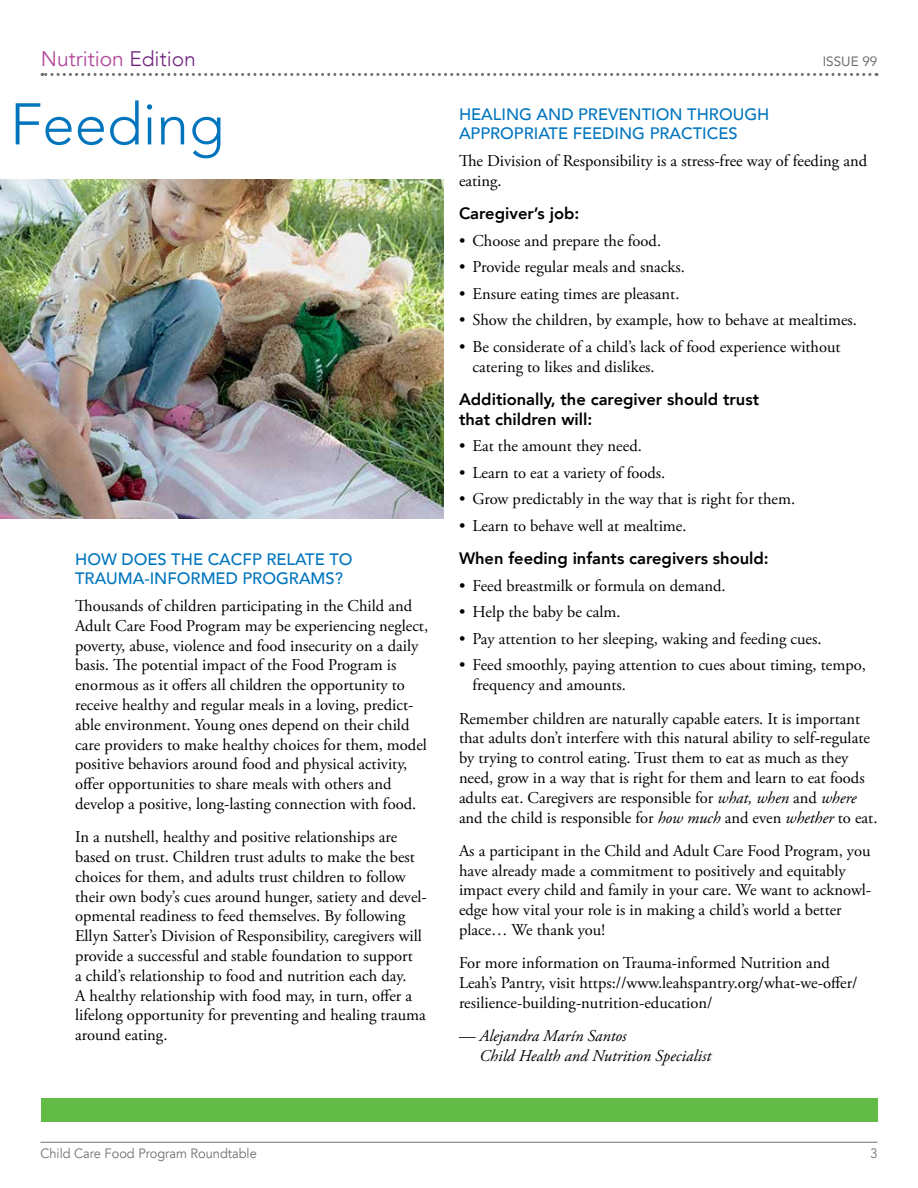
<style>
.page{position:relative;width:918px;height:1188px;background:#fff}
.page>*{position:absolute;margin:0;border:0;box-sizing:border-box;transform-origin:0 0}
.t1{font:300 58.2px "Avenir";color:#0075be}
.t2{font:21px "Avenir";color:#b44a9c}
.t3{font:16.5px/19.8px "Adobe Garamond Pro";color:#000}
.t4{font:800 16.5px/19.8px "Avenir";color:#000}
.t5{font:500 16.5px/19.8px "Avenir";color:#0075be}
.t6{font:italic 16.5px/19.8px "Adobe Garamond Pro";color:#000}
.t7{font:13.5px "Avenir";color:#6d6e71;scale:.95 1}
.t8{font:13.5px "Avenir";color:#6d6e71}
.s1{font-weight:300;color:#6f247e}
.s2{font-style:italic}
.s3{font-style:normal}
</style>
<div class="page">
<hr style="left:40px;top:1142px;width:838px;height:1px;background:#6d6e71">
<svg style="left:42px;top:73px;width:828px;height:3px"></svg>
<img style="left:0;top:179px;width:444px;height:339px">
<div style="left:41px;top:1098px;width:837px;height:23px;background:#62bb46"></div>
<p class="t2" style="left:41px;top:46px;width:157px">Nutrition <span class="s1">Edition</span></p>
<p class="t8" style="left:823px;top:50px;width:56px">ISSUE 99</p>
<h1 class="t1" style="left:10px;top:90px;width:216px">Feeding</h1>
<p class="t5" style="left:459px;top:103px;width:312px">HEALING AND PREVENTION THROUGH<br>APPROPRIATE FEEDING PRACTICES</p>
<p class="t3" style="left:459px;top:151px;width:410px">The Division of Responsibility is a stress-free way of feeding and eating.</p>
<p class="t4" style="left:459px;top:204px;width:122px">Caregiver’s job:</p>
<p class="t3" style="left:459px;top:231px;width:204px">• Choose and prepare the food.</p>
<p class="t3" style="left:459px;top:258px;width:227px">• Provide regular meals and snacks.</p>
<p class="t3" style="left:459px;top:284px;width:222px">• Ensure eating times are pleasant.</p>
<p class="t3" style="left:459px;top:311px;width:400px">• Show the children, by example, how to behave at mealtimes.</p>
<p class="t3" style="left:472px;top:337px;width:370px;text-indent:-13px">• Be considerate of a child’s lack of food experience without catering to likes and dislikes.</p>
<p class="t4" style="left:459px;top:389px;width:302px">Additionally, the caregiver should trust that children will:</p>
<p class="t3" style="left:459px;top:437px;width:184px">• Eat the amount they need.</p>
<p class="t3" style="left:459px;top:463px;width:208px">• Learn to eat a variety of foods.</p>
<p class="t3" style="left:459px;top:490px;width:338px">• Grow predictably in the way that is right for them.</p>
<p class="t3" style="left:459px;top:516px;width:229px">• Learn to behave well at mealtime.</p>
<p class="t4" style="left:459px;top:549px;width:311px">When feeding infants caregivers should:</p>
<p class="t3" style="left:459px;top:576px;width:268px">• Feed breastmilk or formula on demand.</p>
<p class="t3" style="left:459px;top:603px;width:163px">• Help the baby be calm.</p>
<p class="t3" style="left:459px;top:629px;width:364px">• Pay attention to her sleeping, waking and feeding cues.</p>
<p class="t3" style="left:472px;top:656px;width:395px;text-indent:-13px">• Feed smoothly, paying attention to cues about timing, tempo, frequency and amounts.</p>
<p class="t3" style="left:459px;top:709px;width:420px">Remember children are naturally capable eaters. It is important that adults don’t interfere with this natural ability to self-regulate by trying to control eating. Trust them to eat as much as they need, grow in a way that is right for them and learn to eat foods adults eat. Caregivers are responsible for <span class="s2">what, when</span> and <span class="s2">where </span>and the child is responsible for <span class="s2">how much</span> and even <span class="s2">whether</span> to eat.</p>
<p class="t3" style="left:459px;top:841px;width:414px">As a participant in the Child and Adult Care Food Program, you have already made a commitment to positively and equitably impact every child and family in your care. We want to acknowl&shy;edge how vital your role is in making a child’s world a better place… We thank you!</p>
<p class="t3" style="left:459px;top:954px;width:400px">For more information on Trauma-informed Nutrition and<br>Leah’s Pantry, visit https://www.leahspantry.org/what-we-offer/ resilience-building-nutrition-education/</p>
<p class="t6" style="left:480px;top:1027px;width:233px;text-indent:-21px"><span class="s3">—</span> Alejandra Marín Santos<br>Child Health and Nutrition Specialist</p>
<p class="t5" style="left:75px;top:548px;width:279px">HOW DOES THE CACFP RELATE TO<br>TRAUMA-INFORMED PROGRAMS?</p>
<p class="t3" style="left:75px;top:596px;width:355px">Thousands of children participating in the Child and Adult Care Food Program may be experiencing neglect, poverty, abuse, violence and food insecurity on a daily basis. The potential impact of the Food Program is enormous as it offers all children the opportunity to receive healthy and regular meals in a loving, predict&shy;able environment. Young ones depend on their child care providers to make healthy choices for them, model positive behaviors around food and physical activity, offer opportunities to share meals with others and develop a positive, long-lasting connection with food.</p>
<p class="t3" style="left:75px;top:828px;width:353px">In a nutshell, healthy and positive relationships are based on trust. Children trust adults to make the best choices for them, and adults trust children to follow their own body’s cues around hunger, satiety and devel&shy;opmental readiness to feed themselves. By following Ellyn Satter’s Division of Responsibility, caregivers will provide a successful and stable foundation to support<br>a child’s relationship to food and nutrition each day.<br>A healthy relationship with food may, in turn, offer a lifelong opportunity for preventing and healing trauma around eating.</p>
<p class="t7" style="left:40px;top:1145px;width:229px">Child Care Food Program Roundtable</p>
<p class="t7" style="left:870px;top:1145px;width:9px">3</p>
</div>
